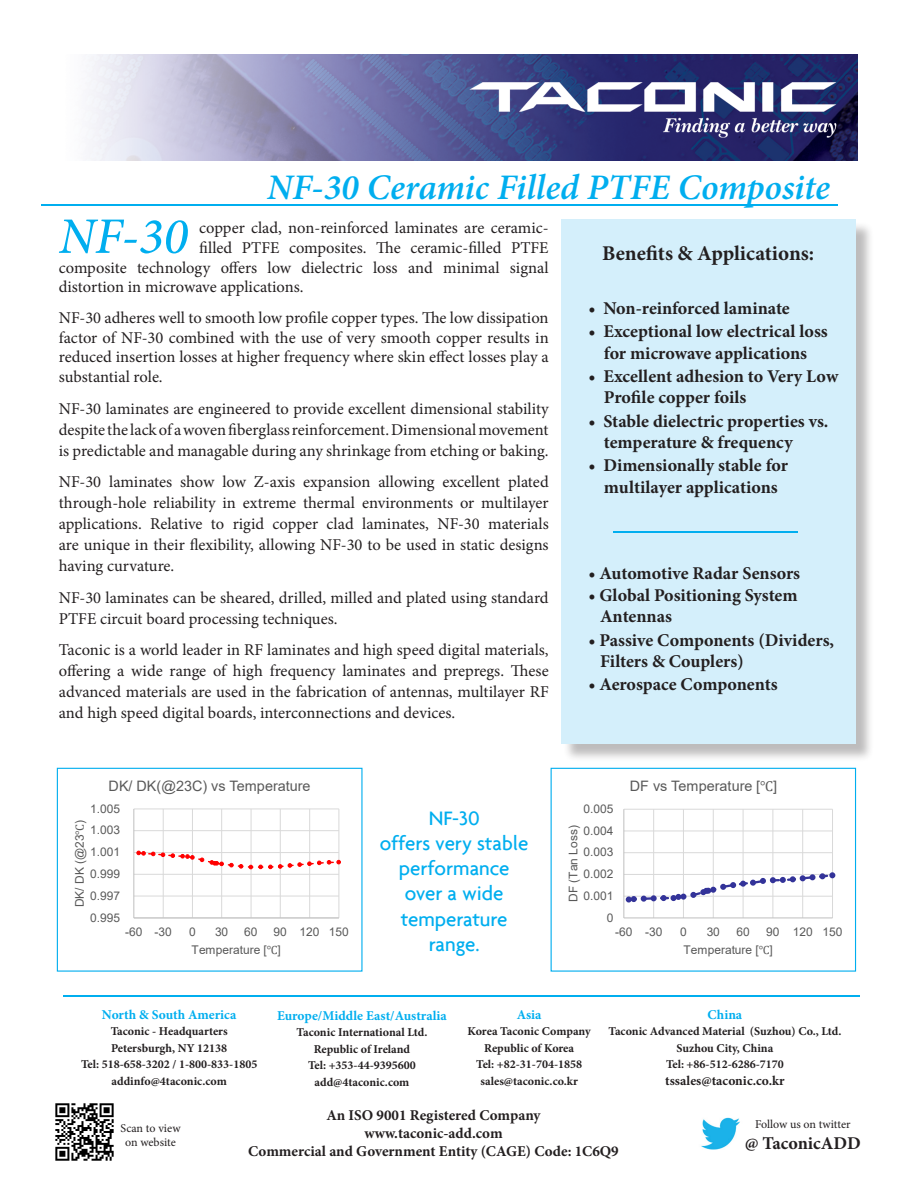
<style>
.page{position:relative;width:918px;height:1188px;background:#fff}
.page>*{position:absolute;margin:0;border:0;box-sizing:border-box;transform-origin:0 0}
.t1{font:italic 500 51.3px "Minion Pro";color:#00aeef}
.t2{font:italic 600 36px "Minion Pro";color:#00aeef}
.t3{font:500 21px/25.2px "Agenda";color:#00aeef;text-align:center}
.t4{font:700 21px "Minion Pro";color:#231f20}
.t5{font:700 18px "Minion Pro";letter-spacing:-.005em;color:#231f20}
.t6{font:16.5px/21px "Minion Pro";color:#231f20;text-align:justify}
.t7{font:700 15px "Minion Pro";color:#231f20}
.t8{font:14.4px "Arial";color:#595959}
.t9{font:700 13.5px "Minion Pro";color:#00aeef}
.t10{font:700 13.5px "Minion Pro";color:#231f20}
.t11{font:700 12px "Minion Pro";color:#231f20}
.t12{font:12px "Arial";color:#595959}
.t13{font:12px "Minion Pro";letter-spacing:-.005em;color:#231f20}
.s1{font-family:"Cambria Math"}
</style>
<div class="page">
<img style="left:89px;top:54px;width:768px;height:107px">
<div style="left:563px;top:222px;width:311px;height:541px;background:#231f20;opacity:.3"></div>
<div style="left:561px;top:220px;width:295px;height:524px;background:#d4effb"></div>
<hr style="left:41px;top:204px;width:797px;height:2px;background:#00aeef">
<hr style="left:63px;top:996px;width:796px;height:1px;background:#00aeef">
<hr style="left:614px;top:532px;width:184px;height:1px;background:#00aeef">
<hr style="left:134px;top:896px;width:205px;height:1px;background:#d9d9d9">
<hr style="left:134px;top:874px;width:205px;height:1px;background:#d9d9d9">
<hr style="left:134px;top:852px;width:205px;height:1px;background:#d9d9d9">
<hr style="left:134px;top:830px;width:205px;height:1px;background:#d9d9d9">
<hr style="left:134px;top:808px;width:205px;height:1px;background:#d9d9d9">
<hr style="left:163px;top:809px;width:1px;height:109px;background:#d9d9d9">
<hr style="left:192px;top:809px;width:1px;height:109px;background:#d9d9d9">
<hr style="left:221px;top:809px;width:1px;height:109px;background:#d9d9d9">
<hr style="left:251px;top:809px;width:1px;height:109px;background:#d9d9d9">
<hr style="left:280px;top:809px;width:1px;height:109px;background:#d9d9d9">
<hr style="left:309px;top:809px;width:1px;height:109px;background:#d9d9d9">
<hr style="left:338px;top:809px;width:1px;height:109px;background:#d9d9d9">
<hr style="left:133px;top:809px;width:1px;height:109px;background:#bfbfbf">
<hr style="left:134px;top:918px;width:205px;height:1px;background:#bfbfbf">
<svg style="left:137px;top:851px;width:204px;height:18px"></svg>
<div style="left:57px;top:768px;width:306px;height:204px;border:1px solid #00aeef"></div>
<hr style="left:624px;top:896px;width:209px;height:1px;background:#d9d9d9">
<hr style="left:624px;top:874px;width:209px;height:1px;background:#d9d9d9">
<hr style="left:624px;top:852px;width:209px;height:1px;background:#d9d9d9">
<hr style="left:624px;top:831px;width:209px;height:1px;background:#d9d9d9">
<hr style="left:624px;top:809px;width:209px;height:1px;background:#d9d9d9">
<hr style="left:653px;top:809px;width:1px;height:109px;background:#d9d9d9">
<hr style="left:683px;top:809px;width:1px;height:109px;background:#d9d9d9">
<hr style="left:713px;top:809px;width:1px;height:109px;background:#d9d9d9">
<hr style="left:743px;top:809px;width:1px;height:109px;background:#d9d9d9">
<hr style="left:772px;top:809px;width:1px;height:109px;background:#d9d9d9">
<hr style="left:802px;top:809px;width:1px;height:109px;background:#d9d9d9">
<hr style="left:832px;top:809px;width:1px;height:109px;background:#d9d9d9">
<hr style="left:623px;top:809px;width:1px;height:109px;background:#bfbfbf">
<hr style="left:624px;top:918px;width:209px;height:1px;background:#bfbfbf">
<div style="left:626px;top:896px;width:6px;height:7px;border:2px solid #339;border-radius:50%"></div>
<svg style="left:626px;top:872px;width:209px;height:30px"></svg>
<div style="left:551px;top:768px;width:305px;height:204px;border:1px solid #00aeef"></div>
<img style="left:701px;top:1117px;width:39px;height:33px">
<img style="left:55px;top:1103px;width:59px;height:58px">
<p class="t2" style="left:267px;top:162px;width:564px">NF-30 Ceramic Filled PTFE Composite</p>
<p class="t1" style="left:59px;top:201px;width:131px">NF-30</p>
<p class="t6" style="left:199px;top:217px;width:351px">copper clad, non-reinforced laminates are ceramic-</p>
<p class="t6" style="left:199px;top:237px;width:351px">filled PTFE composites. The ceramic-filled PTFE</p>
<p class="t6" style="left:59px;top:257px;width:491px">composite technology offers low dielectric loss and minimal signal</p>
<p class="t6" style="left:59px;top:277px;width:246px">distortion in microwave applications.</p>
<p class="t6" style="left:59px;top:308px;width:491px;line-height:19.8px">NF-30 adheres well to smooth low profile copper types. The low dissipation factor of NF-30 combined with the use of very smooth copper results in reduced insertion losses at higher frequency where skin effect losses play a substantial role.</p>
<p class="t6" style="left:59px;top:398px;width:491px">NF-30 laminates are engineered to provide excellent dimensional stability despite the lack of a woven fiberglass reinforcement. Dimensional movement is predictable and managable during any shrinkage from etching or baking.</p>
<p class="t6" style="left:59px;top:471px;width:491px">NF-30 laminates show low Z-axis expansion allowing excellent plated through-hole reliability in extreme thermal environments or multilayer applications. Relative to rigid copper clad laminates, NF-30 materials are unique in their flexibility, allowing NF-30 to be used in static designs having curvature.</p>
<p class="t6" style="left:59px;top:587px;width:491px">NF-30 laminates can be sheared, drilled, milled and plated using standard<br>PTFE circuit board processing techniques.</p>
<p class="t6" style="left:59px;top:639px;width:491px">Taconic is a world leader in RF laminates and high speed digital materials, offering a wide range of high frequency laminates and prepregs. These advanced materials are used in the fabrication of antennas, multilayer RF and high speed digital boards, interconnections and devices.</p>
<p class="t4" style="left:602px;top:239px;width:214px">Benefits &amp; Applications:</p>
<p class="t5" style="left:588px;top:296px;width:203px">• Non-reinforced laminate</p>
<p class="t5" style="left:588px;top:319px;width:241px">• Exceptional low electrical loss</p>
<p class="t5" style="left:604px;top:340px;width:205px">for microwave applications</p>
<p class="t5" style="left:588px;top:363px;width:251px">• Excellent adhesion to Very Low</p>
<p class="t5" style="left:604px;top:385px;width:144px">Profile copper foils</p>
<p class="t5" style="left:588px;top:408px;width:242px">• Stable dielectric properties vs.</p>
<p class="t5" style="left:604px;top:430px;width:190px">temperature &amp; frequency</p>
<p class="t5" style="left:588px;top:453px;width:201px">• Dimensionally stable for</p>
<p class="t5" style="left:604px;top:474px;width:175px">multilayer applications</p>
<p class="t5" style="left:588px;top:561px;width:213px">• Automotive Radar Sensors</p>
<p class="t5" style="left:588px;top:582px;width:211px">• Global Positioning System</p>
<p class="t5" style="left:600px;top:604px;width:73px">Antennas</p>
<p class="t5" style="left:588px;top:627px;width:247px">• Passive Components (Dividers,</p>
<p class="t5" style="left:600px;top:649px;width:145px">Filters &amp; Couplers)</p>
<p class="t5" style="left:588px;top:672px;width:191px">• Aerospace Components</p>
<p class="t8" style="left:109px;top:776px;width:203px">DK/ DK(@23C) vs Temperature</p>
<p class="t8" style="left:630px;top:776px;width:149px">DF vs Temperature [<span class="s1">℃</span>]</p>
<p class="t12" style="left:90px;top:800px;width:31px">1.005</p>
<p class="t12" style="left:71px;top:907px;width:89px;rotate:-90deg">DK/ DK (@23<span class="s1">℃</span>)</p>
<p class="t12" style="left:90px;top:822px;width:31px">1.003</p>
<p class="t12" style="left:90px;top:844px;width:31px">1.001</p>
<p class="t12" style="left:90px;top:866px;width:31px">0.999</p>
<p class="t12" style="left:90px;top:887px;width:31px">0.997</p>
<p class="t12" style="left:90px;top:909px;width:31px">0.995</p>
<p class="t12" style="left:125px;top:924px;width:48px">-60 -30</p>
<p class="t12" style="left:189px;top:924px;width:8px">0</p>
<p class="t12" style="left:215px;top:924px;width:15px">30</p>
<p class="t12" style="left:244px;top:924px;width:15px">60</p>
<p class="t12" style="left:274px;top:924px;width:77px">90 120 150</p>
<p class="t12" style="left:192px;top:941px;width:91px">Temperature [<span class="s1">℃</span>]</p>
<p class="t3" style="left:429px;top:805px;width:53px">NF-30</p>
<p class="t3" style="left:380px;top:830px;width:150px">offers very stable performance over a wide temperature range.</p>
<p class="t12" style="left:584px;top:800px;width:31px">0.005</p>
<p class="t12" style="left:565px;top:902px;width:78px;rotate:-90deg">DF (Tan Loss)</p>
<p class="t12" style="left:584px;top:822px;width:31px">0.004</p>
<p class="t12" style="left:584px;top:844px;width:31px">0.003</p>
<p class="t12" style="left:584px;top:866px;width:31px">0.002</p>
<p class="t12" style="left:584px;top:887px;width:31px">0.001</p>
<p class="t12" style="left:607px;top:909px;width:8px">0</p>
<p class="t12" style="left:615px;top:923px;width:49px">-60 -30</p>
<p class="t12" style="left:680px;top:923px;width:8px">0</p>
<p class="t12" style="left:707px;top:923px;width:15px">30</p>
<p class="t12" style="left:736px;top:923px;width:15px">60</p>
<p class="t12" style="left:766px;top:923px;width:78px">90 120 150</p>
<p class="t12" style="left:683px;top:941px;width:91px">Temperature [<span class="s1">℃</span>]</p>
<p class="t9" style="left:102px;top:1005px;width:136px">North &amp; South America</p>
<p class="t11" style="left:111px;top:1023px;width:119px">Taconic - Headquarters</p>
<p class="t11" style="left:111px;top:1039px;width:118px">Petersburgh, NY 12138</p>
<p class="t11" style="left:81px;top:1056px;width:178px">Tel: 518-658-3202 / 1-800-833-1805</p>
<p class="t11" style="left:112px;top:1072px;width:117px">addinfo@4taconic.com</p>
<p class="t9" style="left:277px;top:1006px;width:171px">Europe/Middle East/Australia</p>
<p class="t11" style="left:296px;top:1024px;width:132px">Taconic International Ltd.</p>
<p class="t11" style="left:314px;top:1040px;width:98px">Republic of Ireland</p>
<p class="t11" style="left:308px;top:1057px;width:109px">Tel: +353-44-9395600</p>
<p class="t11" style="left:314px;top:1073px;width:96px">add@4taconic.com</p>
<p class="t9" style="left:517px;top:1005px;width:26px">Asia</p>
<p class="t11" style="left:468px;top:1023px;width:125px">Korea Taconic Company</p>
<p class="t11" style="left:484px;top:1039px;width:91px">Republic of Korea</p>
<p class="t11" style="left:476px;top:1056px;width:107px">Tel: +82-31-704-1858</p>
<p class="t11" style="left:480px;top:1072px;width:99px">sales@taconic.co.kr</p>
<p class="t9" style="left:708px;top:1005px;width:36px">China</p>
<p class="t11" style="left:608px;top:1023px;width:235px">Taconic Advanced Material (Suzhou) Co., Ltd.</p>
<p class="t11" style="left:677px;top:1039px;width:98px">Suzhou City, China</p>
<p class="t11" style="left:666px;top:1056px;width:119px">Tel: +86-512-6286-7170</p>
<p class="t10" style="left:665px;top:1071px;width:121px">tssales@taconic.co.kr</p>
<p class="t13" style="left:120px;top:1120px;width:62px">Scan to view</p>
<p class="t13" style="left:125px;top:1135px;width:52px">on website</p>
<p class="t7" style="left:326px;top:1104px;width:216px">An ISO 9001 Registered Company</p>
<p class="t7" style="left:364px;top:1122px;width:140px">www.taconic-add.com</p>
<p class="t7" style="left:248px;top:1140px;width:372px">Commercial and Government Entity (CAGE) Code: 1C6Q9</p>
<p class="t13" style="left:755px;top:1116px;width:97px">Follow us on twitter</p>
<p class="t5" style="left:745px;top:1131px;width:117px">@ TaconicADD</p>
</div>
